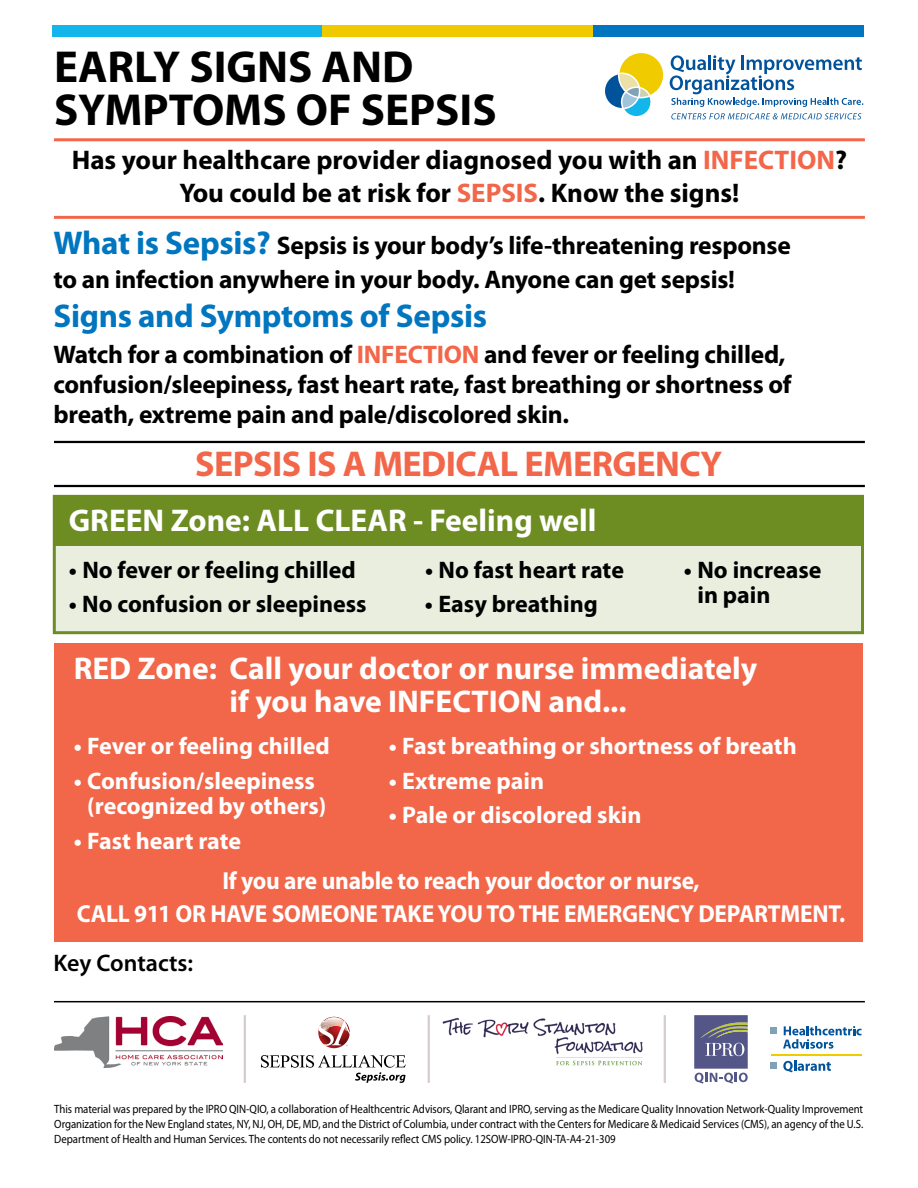
<style>
.page{position:relative;width:918px;height:1188px;background:#fff}
.page>*{position:absolute;margin:0;border:0;box-sizing:border-box;transform-origin:0 0}
.t1{font:700 45px/43.5px "Myriad Pro";color:#000}
.t2{font:700 36px "Myriad Pro";letter-spacing:-.015em;color:#f26649}
.t3{font:700 33px "Myriad Pro";letter-spacing:-.01em;color:#0076c0}
.t4{font:700 31.5px/33px "Myriad Pro";color:#fff}
.t5{font:700 27px/33px "Myriad Pro";color:#000;text-align:center}
.t6{font:700 25.5px/30px "Myriad Pro";letter-spacing:-.01em;color:#000}
.t7{font:700 24.75px/33px "Myriad Pro";letter-spacing:-.01em;color:#fff;text-align:center;scale:.95 1}
.t8{font:700 24px "Myriad Pro";color:#fff}
.t9{font:700 24px/25.5px "Myriad Pro";color:#000}
.t10{font:600 24px "Myriad Pro";color:#000}
.t11{font:12px/15px "Myriad Pro";letter-spacing:-.005em;color:#000;text-align:justify;scale:.9 1}
.s1{color:#f26649}
.s2{font-size:33px;color:#0076c0}
</style>
<div class="page">
<div style="left:54px;top:643px;width:809px;height:299px;background:#f26649"></div>
<div style="left:53px;top:495px;width:811px;height:139px;background:#e9eedf;border:3px solid #6d8d23"></div>
<hr style="left:54px;top:216px;width:811px;height:3px;background:#f26649">
<hr style="left:54px;top:1001px;width:811px;height:1px;background:#000">
<hr style="left:54px;top:485px;width:811px;height:2px;background:#000">
<hr style="left:54px;top:441px;width:811px;height:2px;background:#000">
<hr style="left:54px;top:138px;width:811px;height:3px;background:#f26649">
<div style="left:52px;top:26px;width:271px;height:12px;background:#13b6ea"></div>
<div style="left:323px;top:26px;width:270px;height:12px;background:#f0ca00"></div>
<div style="left:593px;top:26px;width:270px;height:12px;background:#0076c0"></div>
<svg style="left:605px;top:53px;width:258px;height:66px"></svg>
<div style="left:54px;top:496px;width:810px;height:50px;background:#6d8d23"></div>
<hr style="left:771px;top:1054px;width:90px;height:1px;background:#f0cb00">
<svg style="left:694px;top:1015px;width:54px;height:69px;background:#7d7f9d"></svg>
<svg style="left:783px;top:1061px;width:48px;height:11px"></svg>
<svg style="left:783px;top:1026px;width:79px;height:23px"></svg>
<svg style="left:771px;top:1062px;width:6px;height:6px"></svg>
<svg style="left:771px;top:1027px;width:6px;height:6px"></svg>
<img style="left:442px;top:1017px;width:201px;height:49px">
<svg style="left:261px;top:1055px;width:145px;height:28px"></svg>
<svg style="left:318px;top:1017px;width:32px;height:31px"></svg>
<img style="left:54px;top:1016px;width:169px;height:52px">
<hr style="left:244px;top:1015px;width:2px;height:68px;background:#d6cbd2">
<hr style="left:428px;top:1015px;width:2px;height:68px;background:#d6cbd2">
<hr style="left:664px;top:1015px;width:2px;height:68px;background:#d6cbd2">
<p class="t1" style="left:54px;top:43px;width:444px">EARLY SIGNS AND<br>SYMPTOMS OF SEPSIS</p>
<p class="t5" style="left:72px;top:143px;width:777px">Has your healthcare provider diagnosed you with an <span class="s1">INFECTION</span>?<br>You could be at risk for <span class="s1">SEPSIS</span>. Know the signs!</p>
<p class="t6" style="left:54px;top:227px;width:739px;line-height:34.5px"><span class="s2">What is Sepsis?</span> Sepsis is your body’s life-threatening response to an infection anywhere in your body. Anyone can get sepsis!</p>
<p class="t3" style="left:54px;top:295px;width:435px">Signs and Symptoms of Sepsis</p>
<p class="t6" style="left:54px;top:339px;width:740px">Watch for a combination of <span class="s1">INFECTION</span> and fever or feeling chilled, confusion/sleepiness, fast heart rate, fast breathing or shortness of breath, extreme pain and pale/discolored skin.</p>
<h1 class="t2" style="left:195px;top:440px;width:528px">SEPSIS IS A MEDICAL EMERGENCY</h1>
<p class="t4" style="left:69px;top:503px;width:529px">GREEN Zone: ALL CLEAR - Feeling well</p>
<p class="t9" style="left:69px;top:556px;width:289px">• No fever or feeling chilled</p>
<p class="t9" style="left:425px;top:556px;width:200px">• No fast heart rate</p>
<p class="t9" style="left:697px;top:556px;width:126px;text-indent:-13px">• No increase in pain</p>
<p class="t9" style="left:69px;top:591px;width:299px">• No confusion or sleepiness</p>
<p class="t9" style="left:425px;top:591px;width:174px">• Easy breathing</p>
<p class="t4" style="left:230px;top:651px;width:529px;text-indent:-156px">RED Zone: Call your doctor or nurse immediately if you have INFECTION and...</p>
<p class="t8" style="left:74px;top:730px;width:257px">• Fever or feeling chilled</p>
<p class="t8" style="left:389px;top:730px;width:409px">• Fast breathing or shortness of breath</p>
<p class="t8" style="left:74px;top:765px;width:243px">• Confusion/sleepiness</p>
<p class="t8" style="left:389px;top:765px;width:157px">• Extreme pain</p>
<p class="t8" style="left:87px;top:790px;width:241px">(recognized by others)</p>
<p class="t8" style="left:389px;top:799px;width:254px">• Pale or discolored skin</p>
<p class="t8" style="left:74px;top:825px;width:169px">• Fast heart rate</p>
<p class="t7" style="left:77px;top:863px;width:810px">If you are unable to reach your doctor or nurse,<br>CALL 911 OR HAVE SOMEONE TAKE YOU TO THE EMERGENCY DEPARTMENT.</p>
<h2 class="t10" style="left:54px;top:948px;width:141px">Key Contacts:</h2>
<p class="t11" style="left:54px;top:1101px;width:900px">This material was prepared by the IPRO QIN-QIO, a collaboration of Healthcentric Advisors, Qlarant and IPRO, serving as the Medicare Quality Innovation Network-Quality Improvement Organization for the New England states, NY, NJ, OH, DE, MD, and the District of Columbia, under contract with the Centers for Medicare &amp; Medicaid Services (CMS), an agency of the U.S.<br>Department of Health and Human Services. The contents do not necessarily refect CMS policy. 12SOW-IPRO-QIN-TA-A4-21-309</p>
</div>
